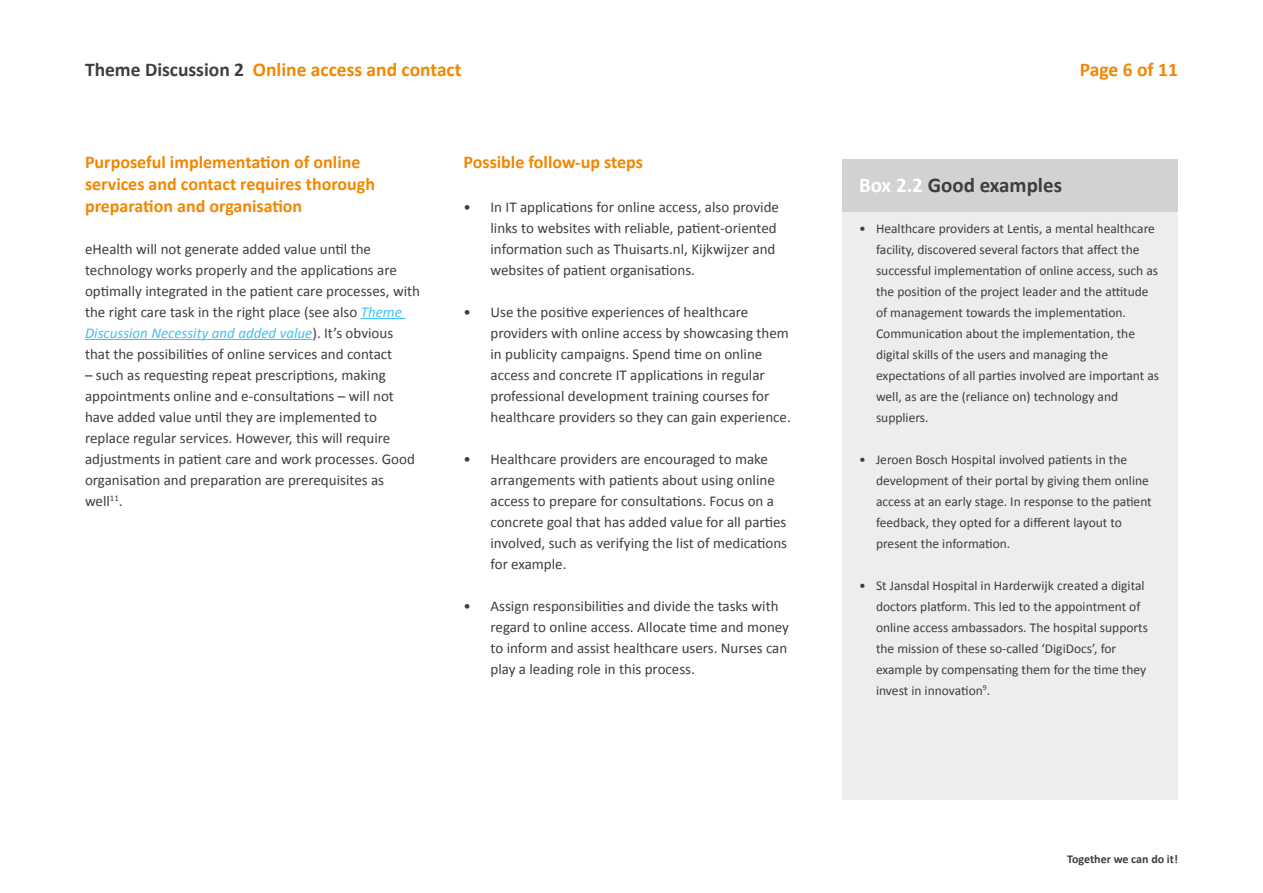
<style>
.page{position:relative;width:1263px;height:893px;background:#fff}
.page>*{position:absolute;margin:0;border:0;box-sizing:border-box;transform-origin:0 0}
.t1{font:700 21px "Calibri";color:#3d3e3f}
.t2{font:700 19.5px "Calibri";color:#f18700}
.t3{font:700 18px/21.6px "Calibri";color:#f18700}
.t4{font:15px/21px "Calibri";color:#3d3e3f}
.t5{font:13.5px/21px "Calibri";color:#3d3e3f}
.t6{font:700 12px "Calibri";color:#3d3e3f}
.s1{color:#3d3e3f}
.s2{font-style:italic;color:#41c0f0}
.s3{color:#fff}
</style>
<div class="page">
<hr style="left:361px;top:318px;width:44px;height:1px;background:#41c0f0">
<hr style="left:85px;top:339px;width:227px;height:1px;background:#41c0f0">
<div style="left:842px;top:190px;width:336px;height:610px;background:#edecee"></div>
<div style="left:842px;top:160px;width:336px;height:52px;background:#d2d1d3"></div>
<h2 class="t2" style="left:85px;top:55px;width:378px"><span class="s1">Theme Discussion 2</span> Online access and contact</h2>
<h2 class="t2" style="left:1080px;top:55px;width:100px">Page 6 of 11</h2>
<p class="t3" style="left:85px;top:151px;width:292px">Purposeful implementation of online services and contact requires thorough preparation and organisation</p>
<p class="t4" style="left:85px;top:238px;width:336px">eHealth will not generate added value until the technology works properly and the applications are optimally integrated in the patient care processes, with the right care task in the right place (see also <span class="s2">Theme Discussion Necessity and added value</span>). It’s obvious that the possibilities of online services and contact</p>
<p class="t4" style="left:85px;top:364px;width:331px">– such as requesting repeat prescriptions, making appointments online and e-consultations – will not have added value until they are implemented to replace regular services. However, this will require adjustments in patient care and work processes. Good organisation and preparation are prerequisites as well<sup>11</sup>.</p>
<p class="t3" style="left:463px;top:151px;width:181px">Possible follow-up steps</p>
<p class="t4" style="left:490px;top:196px;width:290px;text-indent:-27px">• In IT applications for online access, also provide links to websites with reliable, patient-oriented information such as Thuisarts.nl, Kijkwijzer and websites of patient organisations.</p>
<p class="t4" style="left:490px;top:301px;width:302px;text-indent:-27px">• Use the positive experiences of healthcare providers with online access by showcasing them in publicity campaigns. Spend time on online access and concrete IT applications in regular professional development training courses for healthcare providers so they can gain experience.</p>
<p class="t4" style="left:490px;top:448px;width:298px;text-indent:-27px">• Healthcare providers are encouraged to make arrangements with patients about using online access to prepare for consultations. Focus on a concrete goal that has added value for all parties involved, such as verifying the list of medications for example.</p>
<p class="t4" style="left:490px;top:595px;width:300px;text-indent:-27px">• Assign responsibilities and divide the tasks with regard to online access. Allocate time and money to inform and assist healthcare users. Nurses can play a leading role in this process.</p>
<h1 class="t1" style="left:859px;top:170px;width:205px"><span class="s3">Box 2.2</span> Good examples</h1>
<p class="t5" style="left:876px;top:217px;width:285px;text-indent:-17px">• Healthcare providers at Lentis, a mental healthcare facility, discovered several factors that affect the successful implementation of online access, such as the position of the project leader and the attitude of management towards the implementation.<br>Communication about the implementation, the digital skills of the users and managing the expectations of all parties involved are important as well, as are the (reliance on) technology and suppliers.</p>
<p class="t5" style="left:876px;top:448px;width:277px;text-indent:-17px">• Jeroen Bosch Hospital involved patients in the development of their portal by giving them online access at an early stage. In response to the patient feedback, they opted for a different layout to present the information.</p>
<p class="t5" style="left:876px;top:575px;width:274px;text-indent:-17px">• St Jansdal Hospital in Harderwijk created a digital doctors platform. This led to the appointment of online access ambassadors. The hospital supports the mission of these so-called ‘DigiDocs’, for example by compensating them for the time they invest in innovation<sup>9</sup>.</p>
<p class="t6" style="left:1067px;top:850px;width:112px">Together we can do it!</p>
</div>
